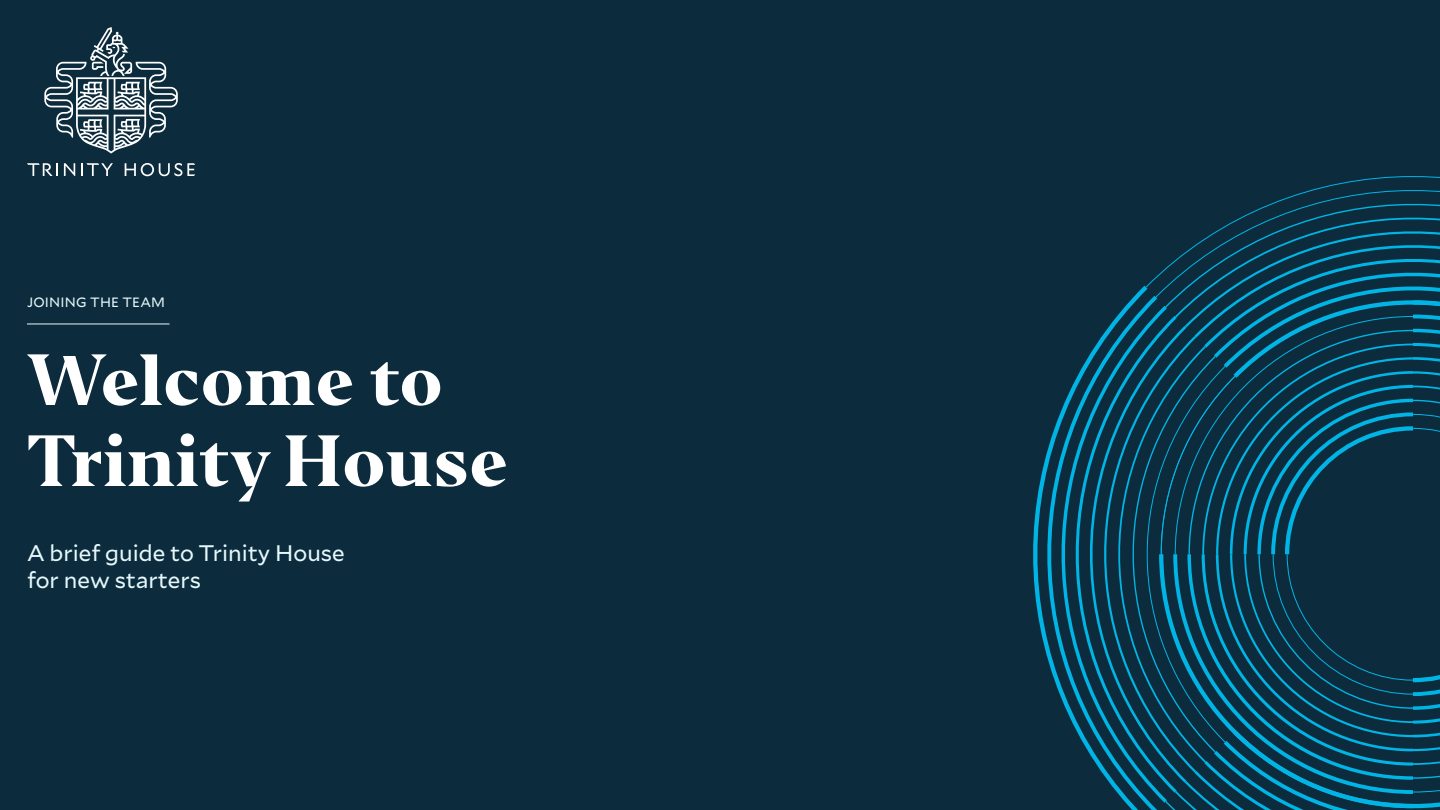
<style>
.page{position:relative;width:1440px;height:810px;background:#0c2c3d}
.page>*{position:absolute;margin:0;border:0;box-sizing:border-box;transform-origin:0 0}
.t1{font:800 67.5px/81px "Editor";color:#fff}
.t2{font:22.5px/27px "Mallory";color:#e6f8fc}
.t3{font:13.5px "Mallory";letter-spacing:.01em;color:#e6f8fc}
</style>
<div class="page">
<svg style="left:27px;top:163px;width:31px;height:13px"></svg>
<svg style="left:64px;top:163px;width:11px;height:13px"></svg>
<svg style="left:81px;top:163px;width:32px;height:13px"></svg>
<svg style="left:125px;top:163px;width:70px;height:13px"></svg>
<svg style="left:44px;top:27px;width:134px;height:127px"></svg>
<svg style="left:1033px;top:464px;width:11px;height:180px"></svg>
<svg style="left:1044px;top:414px;width:16px;height:281px"></svg>
<svg style="left:1060px;top:331px;width:46px;height:447px"></svg>
<svg style="left:1075px;top:334px;width:31px;height:441px"></svg>
<svg style="left:1091px;top:344px;width:15px;height:420px"></svg>
<svg style="left:1106px;top:176px;width:334px;height:634px"></svg>
<hr style="left:27px;top:324px;width:143px;height:1px;background:#e6f8fc">
<p class="t3" style="left:27px;top:292px;width:140px">JOINING THE TEAM</p>
<h1 class="t1" style="left:27px;top:341px;width:483px">Welcome to<br>Trinity House</h1>
<p class="t2" style="left:27px;top:538px;width:319px">A brief guide to Trinity House for new starters</p>
</div>
